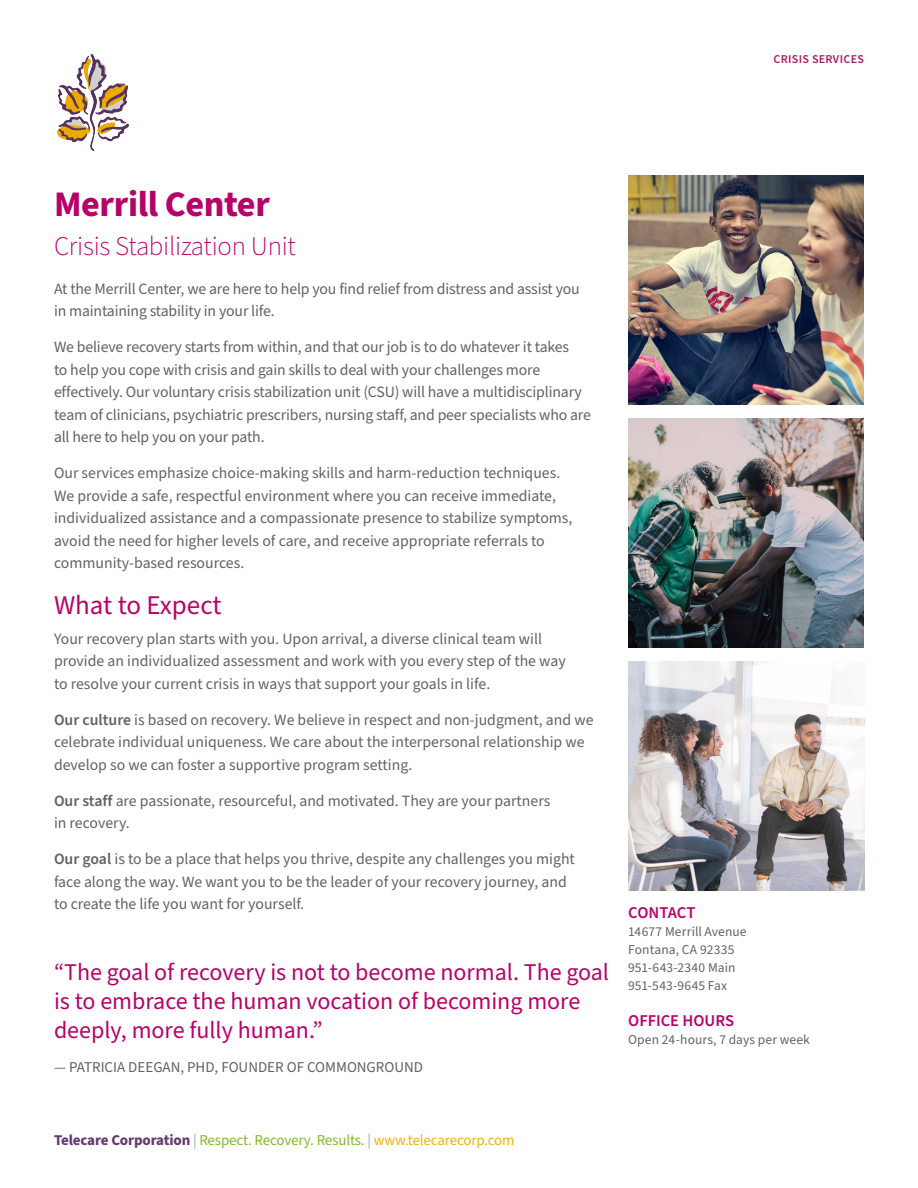
<style>
.page{position:relative;width:918px;height:1188px;background:#fff}
.page>*{position:absolute;margin:0;border:0;box-sizing:border-box;transform-origin:0 0}
.Front_Subtitle{font:700 36px "Source Sans Pro";letter-spacing:-.01em;color:#b70369}
.Front_Subtitle-2{font:300 27px "Source Sans Pro";letter-spacing:-.01em;color:#b70369}
.Header_1{font:27px "Source Sans Pro";color:#b70369}
.t1{font:24px/28.8px "Source Sans Pro";color:#b70369}
.Addresses{font:600 16.5px "Source Sans Pro";color:#b70369}
.t2{font:15.75px/22.5px "Source Sans Pro";color:#5f6369}
.t3{font:15px "Source Sans Pro";letter-spacing:-.01em;color:#82bb27}
.t4{font:15px "Source Sans Pro";color:#5f6369}
.Addresses-2{font:13.5px "Source Sans Pro";letter-spacing:.01em;color:#5f6369}
.t5{font:600 12px "Source Sans Pro";letter-spacing:.025em;color:#a91f64}
.s1{font-weight:600}
.s2{font-weight:700;color:#643a71}
.s3{color:#a3a7a9}
.s4{color:#efb310}
</style>
<div class="page">
<img style="left:57px;top:54px;width:72px;height:96px">
<img style="left:628px;top:418px;width:236px;height:230px">
<img style="left:628px;top:176px;width:236px;height:229px">
<img style="left:629px;top:662px;width:236px;height:229px">
<p class="t5" style="left:774px;top:51px;width:92px">CRISIS SERVICES</p>
<p class="Front_Subtitle" style="left:54px;top:180px;width:217px">Merrill Center</p>
<p class="Front_Subtitle-2" style="left:54px;top:228px;width:243px">Crisis Stabilization Unit</p>
<p class="t2" style="left:54px;top:278px;width:527px">At the Merrill Center, we are here to help you find relief from distress and assist you in maintaining stability in your life.</p>
<p class="t2" style="left:54px;top:336px;width:538px">We believe recovery starts from within, and that our job is to do whatever it takes<br>to help you cope with crisis and gain skills to deal with your challenges more effectively. Our voluntary crisis stabilization unit (CSU) will have a multidisciplinary team of clinicians, psychiatric prescribers, nursing staff, and peer specialists who are all here to help you on your path.</p>
<p class="t2" style="left:54px;top:462px;width:520px">Our services emphasize choice-making skills and harm-reduction techniques.<br>We provide a safe, respectful environment where you can receive immediate, individualized assistance and a compassionate presence to stabilize symptoms, avoid the need for higher levels of care, and receive appropriate referrals to community-based resources.</p>
<p class="Header_1" style="left:54px;top:587px;width:169px">What to Expect</p>
<p class="t2" style="left:54px;top:628px;width:513px">Your recovery plan starts with you. Upon arrival, a diverse clinical team will provide an individualized assessment and work with you every step of the way to resolve your current crisis in ways that support your goals in life.</p>
<p class="t2" style="left:54px;top:709px;width:541px"><span class="s1">Our culture</span> is based on recovery. We believe in respect and non-judgment, and we celebrate individual uniqueness. We care about the interpersonal relationship we develop so we can foster a supportive program setting.</p>
<p class="t2" style="left:54px;top:790px;width:498px"><span class="s1">Our staff</span> are passionate, resourceful, and motivated. They are your partners in recovery.</p>
<p class="t2" style="left:54px;top:848px;width:522px"><span class="s1">Our goal</span> is to be a place that helps you thrive, despite any challenges you might face along the way. We want you to be the leader of your recovery journey, and to create the life you want for yourself.</p>
<p class="t1" style="left:54px;top:958px;width:557px">“The goal of recovery is not to become normal. The goal is to embrace the human vocation of becoming more deeply, more fully human.”</p>
<p class="t4" style="left:54px;top:1057px;width:371px">— PATRICIA DEEGAN, PHD, FOUNDER OF COMMONGROUND</p>
<p class="Addresses" style="left:628px;top:902px;width:69px">CONTACT</p>
<p class="Addresses-2" style="left:628px;top:923px;width:120px">14677 Merrill Avenue</p>
<p class="Addresses-2" style="left:628px;top:941px;width:108px">Fontana, CA 92335</p>
<p class="Addresses-2" style="left:628px;top:959px;width:109px">951-643-2340 Main</p>
<p class="Addresses-2" style="left:628px;top:977px;width:101px">951-543-9645 Fax</p>
<p class="Addresses" style="left:628px;top:1010px;width:108px">OFFICE HOURS</p>
<p class="Addresses-2" style="left:628px;top:1031px;width:183px">Open 24-hours, 7 days per week</p>
<p class="t3" style="left:54px;top:1130px;width:462px"><span class="s2">Telecare Corporation</span> <span class="s3">|</span> Respect. Recovery. Results. <span class="s3">|</span> <span class="s4">www.telecarecorp.com</span></p>
</div>
